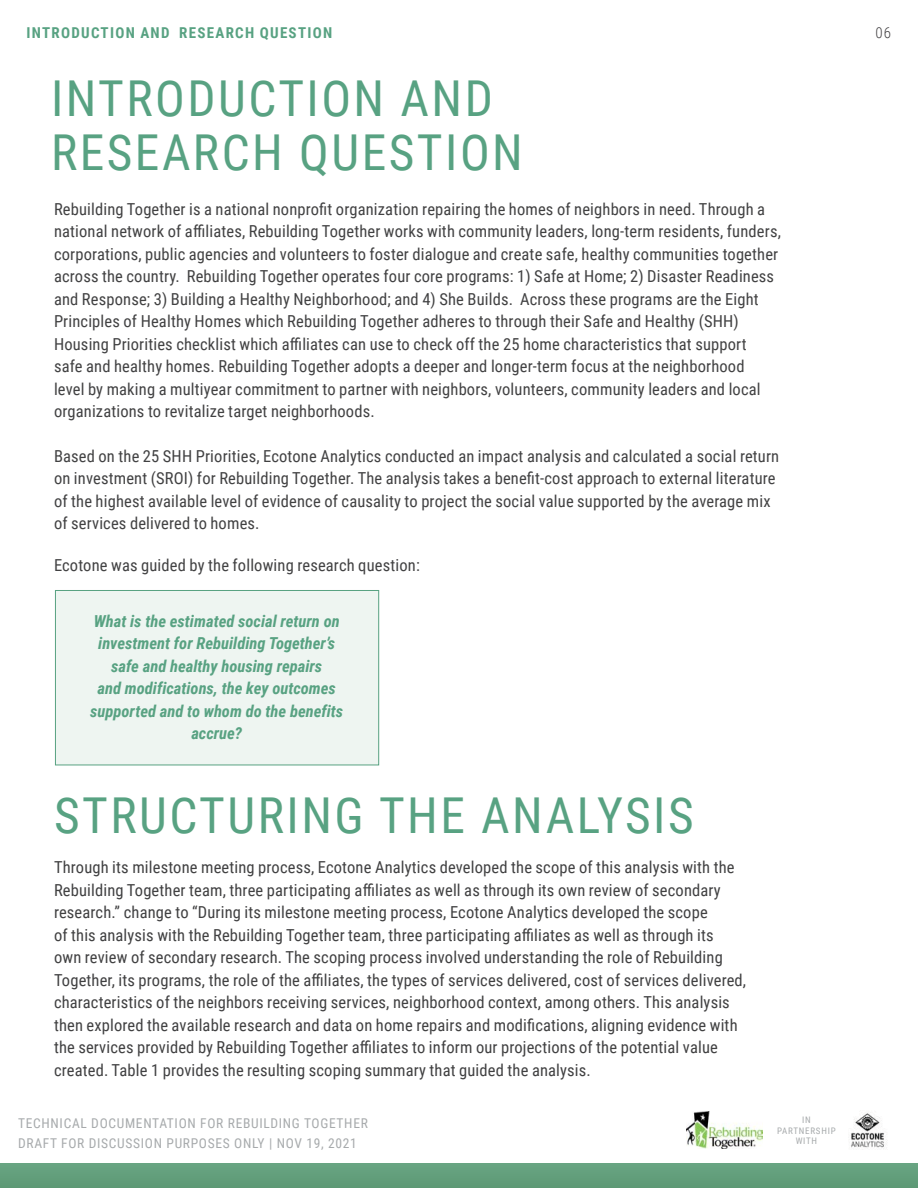
<style>
.page{position:relative;width:918px;height:1188px;background:#fff}
.page>*{position:absolute;margin:0;border:0;box-sizing:border-box;transform-origin:0 0}
.t1{font:49.5px/54px "Roboto Condensed";letter-spacing:.05em;color:#58a282}
.t2{font:16.5px/22.5px "Roboto Condensed";letter-spacing:.01em;color:#414142}
.t3{font:16.5px/22.5px "Roboto Condensed";letter-spacing:.01em;color:#404041}
.t4{font:italic 700 16.5px/22.5px "Roboto Condensed";color:#58a282;text-align:center}
.t5{font:700 15px "Roboto Condensed";letter-spacing:.085em;color:#58a282}
.t6{font:300 15px "Roboto Condensed";color:#413f41}
.t7{font:13.5px/19.5px "Roboto Condensed";letter-spacing:.05em;color:#a7aaac}
.t8{font:9px/10.8px "Roboto Condensed";letter-spacing:.085em;color:#a7aaac;text-align:center}
</style>
<div class="page">
<img style="left:851px;top:1113px;width:33px;height:36px">
<div style="left:0;top:1163px;width:918px;height:25px;background:#639f7c"></div>
<img style="left:687px;top:1112px;width:75px;height:37px">
<div style="left:55px;top:590px;width:324px;height:175px;background:#eef5f1"></div>
<div style="left:55px;top:590px;width:324px;height:175px;border:1px solid #58a282"></div>
<p class="t5" style="left:27px;top:22px;width:307px">INTRODUCTION AND RESEARCH QUESTION</p>
<p class="t6" style="left:876px;top:22px;width:17px">06</p>
<h1 class="t1" style="left:51px;top:70px;width:473px">INTRODUCTION AND<br>RESEARCH QUESTION</h1>
<p class="t2" style="left:54px;top:197px;width:728px">Rebuilding Together is a national nonprofit organization repairing the homes of neighbors in need. Through a national network of affiliates, Rebuilding Together works with community leaders, long-term residents, funders, corporations, public agencies and volunteers to foster dialogue and create safe, healthy communities together across the country. Rebuilding Together operates four core programs: 1) Safe at Home; 2) Disaster Readiness and Response; 3) Building a Healthy Neighborhood; and 4) She Builds. Across these programs are the Eight Principles of Healthy Homes which Rebuilding Together adheres to through their Safe and Healthy (SHH)<br>Housing Priorities checklist which affiliates can use to check off the 25 home characteristics that support<br>safe and healthy homes. Rebuilding Together adopts a deeper and longer-term focus at the neighborhood<br>level by making a multiyear commitment to partner with neighbors, volunteers, community leaders and local organizations to revitalize target neighborhoods.</p>
<p class="t2" style="left:54px;top:444px;width:727px">Based on the 25 SHH Priorities, Ecotone Analytics conducted an impact analysis and calculated a social return on investment (SROI) for Rebuilding Together. The analysis takes a benefit-cost approach to external literature of the highest available level of evidence of causality to project the social value supported by the average mix of services delivered to homes.</p>
<p class="t2" style="left:54px;top:553px;width:367px">Ecotone was guided by the following research question:</p>
<p class="t4" style="left:90px;top:609px;width:255px">What is the estimated social return on investment for Rebuilding Together’s safe and healthy housing repairs<br>and modifications, the key outcomes supported and to whom do the benefits accrue?</p>
<h1 class="t1" style="left:54px;top:787px;width:641px">STRUCTURING THE ANALYSIS</h1>
<p class="t3" style="left:54px;top:855px;width:694px">Through its milestone meeting process, Ecotone Analytics developed the scope of this analysis with the Rebuilding Together team, three participating affiliates as well as through its own review of secondary research.” change to “During its milestone meeting process, Ecotone Analytics developed the scope<br>of this analysis with the Rebuilding Together team, three participating affiliates as well as through its<br>own review of secondary research. The scoping process involved understanding the role of Rebuilding Together, its programs, the role of the affiliates, the types of services delivered, cost of services delivered, characteristics of the neighbors receiving services, neighborhood context, among others. This analysis then explored the available research and data on home repairs and modifications, aligning evidence with the services provided by Rebuilding Together affiliates to inform our projections of the potential value created. Table 1 provides the resulting scoping summary that guided the analysis.</p>
<p class="t7" style="left:18px;top:1113px;width:351px">TECHNICAL DOCUMENTATION FOR REBUILDING TOGETHER<br>DRAFT FOR DISCUSSION PURPOSES ONLY | NOV 19, 2021</p>
<p class="t8" style="left:777px;top:1114px;width:60px">IN<br>PARTNERSHIP<br>WITH</p>
</div>
